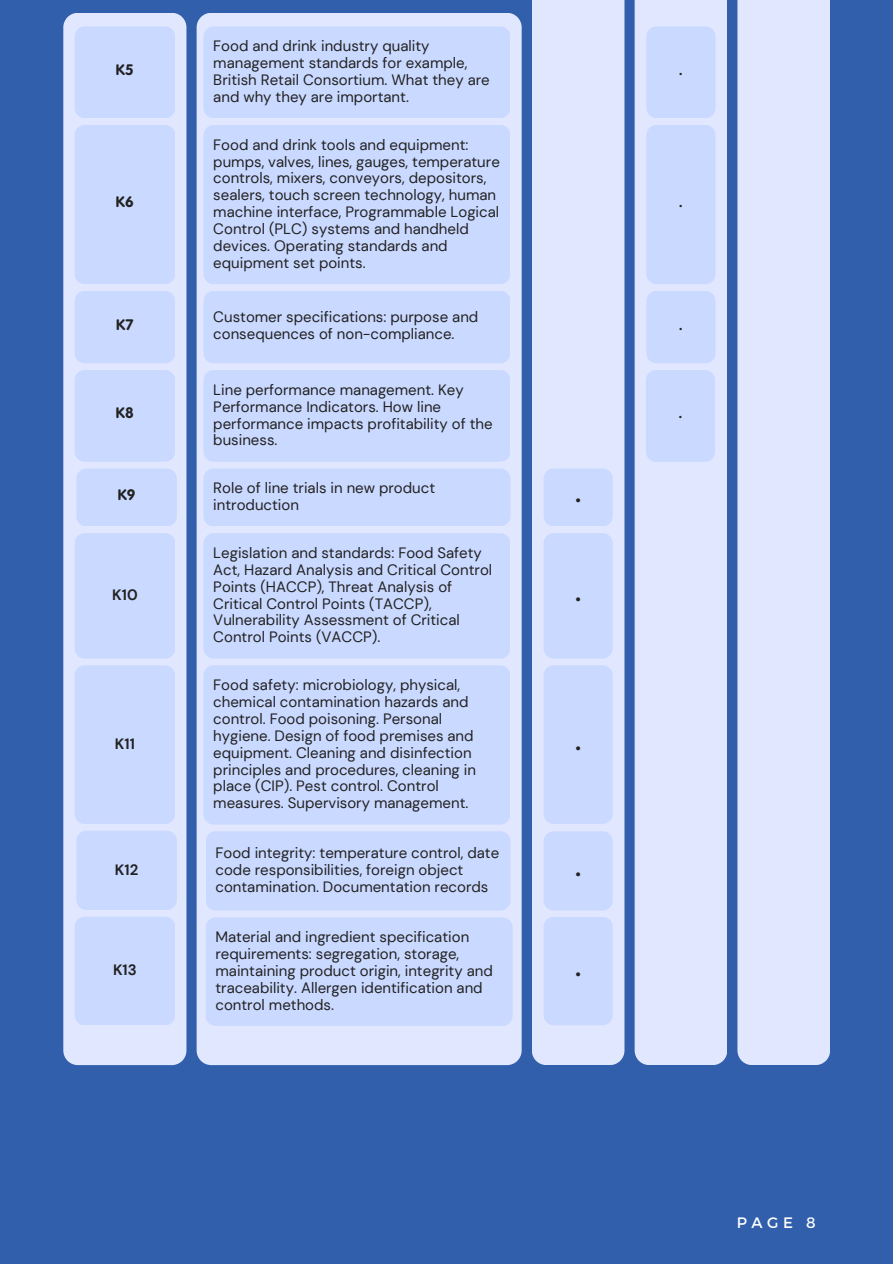
<style>
.page{position:relative;width:893px;height:1264px;background:#fff}
.page>*{position:absolute;margin:0;border:0;box-sizing:border-box;transform-origin:0 0}
.t1{font:700 25.5px "VAG Rounded Std";color:#222}
.t2{font:15.15px "Montserrat";color:#fff}
.t3{font:15px/16.8px "DM Sans";color:#222}
.t4{font:700 15px "VAG Rounded Std";color:#222}
.t5{font:700 15px "DM Sans";color:#222}
</style>
<div class="page">
<div style="left:0;top:0;width:892px;height:1263px;background:#315fac"></div>
<div style="left:63px;top:13px;width:123px;height:1052px;background:#e1e7ff"></div>
<div style="left:196px;top:13px;width:325px;height:1052px;background:#e1e7ff"></div>
<div style="left:75px;top:26px;width:100px;height:92px;background:#cad9ff;border-radius:10px"></div>
<div style="left:203px;top:26px;width:307px;height:92px;background:#cad9ff;border-radius:10px"></div>
<div style="left:203px;top:370px;width:307px;height:92px;background:#cad9ff;border-radius:10px"></div>
<div style="left:532px;top:0;width:92px;height:1065px;background:#e1e7ff"></div>
<div style="left:634px;top:0;width:93px;height:1065px;background:#e1e7ff"></div>
<div style="left:646px;top:26px;width:69px;height:92px;background:#cad9ff;border-radius:10px"></div>
<div style="left:737px;top:0;width:93px;height:1065px;background:#e1e7ff"></div>
<div style="left:543px;top:468px;width:69px;height:58px;background:#cad9ff;border-radius:10px"></div>
<div style="left:543px;top:533px;width:69px;height:125px;background:#cad9ff;border-radius:10px"></div>
<div style="left:75px;top:533px;width:100px;height:125px;background:#cad9ff;border-radius:10px"></div>
<div style="left:203px;top:533px;width:307px;height:125px;background:#cad9ff;border-radius:10px"></div>
<div style="left:75px;top:125px;width:100px;height:159px;background:#cad9ff;border-radius:10px"></div>
<div style="left:203px;top:125px;width:307px;height:159px;background:#cad9ff;border-radius:10px"></div>
<div style="left:646px;top:125px;width:69px;height:159px;background:#cad9ff;border-radius:10px"></div>
<div style="left:75px;top:291px;width:100px;height:72px;background:#cad9ff;border-radius:10px"></div>
<div style="left:203px;top:291px;width:307px;height:72px;background:#cad9ff;border-radius:10px"></div>
<div style="left:646px;top:291px;width:69px;height:72px;background:#cad9ff;border-radius:10px"></div>
<div style="left:75px;top:370px;width:100px;height:92px;background:#cad9ff;border-radius:10px"></div>
<div style="left:645px;top:370px;width:70px;height:92px;background:#cad9ff;border-radius:10px"></div>
<div style="left:76px;top:468px;width:101px;height:58px;background:#cad9ff;border-radius:10px"></div>
<div style="left:203px;top:468px;width:307px;height:58px;background:#cad9ff;border-radius:10px"></div>
<div style="left:75px;top:665px;width:100px;height:159px;background:#cad9ff;border-radius:10px"></div>
<div style="left:203px;top:665px;width:307px;height:159px;background:#cad9ff;border-radius:10px"></div>
<div style="left:543px;top:665px;width:69px;height:158px;background:#cad9ff;border-radius:10px"></div>
<div style="left:76px;top:830px;width:101px;height:80px;background:#cad9ff;border-radius:10px"></div>
<div style="left:206px;top:831px;width:304px;height:79px;background:#cad9ff;border-radius:10px"></div>
<div style="left:543px;top:831px;width:69px;height:79px;background:#cad9ff;border-radius:10px"></div>
<div style="left:75px;top:916px;width:100px;height:109px;background:#cad9ff;border-radius:10px"></div>
<div style="left:206px;top:917px;width:306px;height:108px;background:#cad9ff;border-radius:10px"></div>
<div style="left:543px;top:916px;width:69px;height:109px;background:#cad9ff;border-radius:10px"></div>
<p class="t4" style="left:116px;top:63px;width:19px">K5</p>
<p class="t4" style="left:116px;top:195px;width:19px">K6</p>
<p class="t3" style="left:213px;top:38px;width:278px">Food and drink industry quality management standards for example, British Retail Consortium. What they are and why they are important.</p>
<p class="t3" style="left:213px;top:136px;width:288px">Food and drink tools and equipment: pumps, valves, lines, gauges, temperature controls, mixers, conveyors, depositors, sealers, touch screen technology, human machine interface, Programmable Logical Control (PLC) systems and handheld devices. Operating standards and equipment set points.</p>
<p class="t4" style="left:116px;top:319px;width:19px">K7</p>
<p class="t3" style="left:213px;top:309px;width:266px">Customer specifications: purpose and consequences of non-compliance.</p>
<p class="t4" style="left:679px;top:63px;width:6px">.</p>
<p class="t4" style="left:679px;top:195px;width:6px">.</p>
<p class="t4" style="left:679px;top:319px;width:6px">.</p>
<p class="t3" style="left:213px;top:381px;width:281px">Line performance management. Key<br>Performance Indicators. How line performance impacts profitability of the business.</p>
<p class="t4" style="left:116px;top:407px;width:19px">K8</p>
<p class="t4" style="left:678px;top:407px;width:6px">.</p>
<p class="t4" style="left:118px;top:488px;width:19px">K9</p>
<p class="t3" style="left:213px;top:479px;width:223px">Role of line trials in new product introduction</p>
<h1 class="t1" style="left:574px;top:482px;width:8px">.</h1>
<p class="t3" style="left:213px;top:544px;width:280px">Legislation and standards: Food Safety Act, Hazard Analysis and Critical Control Points (HACCP), Threat Analysis of Critical Control Points (TACCP), Vulnerability Assessment of Critical Control Points (VACCP).</p>
<p class="t5" style="left:112px;top:584px;width:27px">K10</p>
<h1 class="t1" style="left:574px;top:581px;width:8px">.</h1>
<p class="t5" style="left:115px;top:733px;width:21px">K11</p>
<p class="t5" style="left:115px;top:859px;width:25px">K12</p>
<p class="t5" style="left:113px;top:960px;width:25px">K13</p>
<p class="t3" style="left:213px;top:676px;width:264px">Food safety: microbiology, physical, chemical contamination hazards and control. Food poisoning. Personal hygiene. Design of food premises and equipment. Cleaning and disinfection principles and procedures, cleaning in place (CIP). Pest control. Control measures. Supervisory management.</p>
<p class="t3" style="left:215px;top:844px;width:285px">Food integrity: temperature control, date code responsibilities, foreign object contamination. Documentation records</p>
<p class="t3" style="left:215px;top:928px;width:279px">Material and ingredient specification requirements: segregation, storage, maintaining product origin, integrity and traceability. Allergen identification and control methods.</p>
<h1 class="t1" style="left:574px;top:730px;width:8px">.</h1>
<h1 class="t1" style="left:574px;top:856px;width:8px">.</h1>
<h1 class="t1" style="left:574px;top:956px;width:8px">.</h1>
<p class="t2" style="left:736px;top:1212px;width:80px">PAGE 8</p>
</div>
